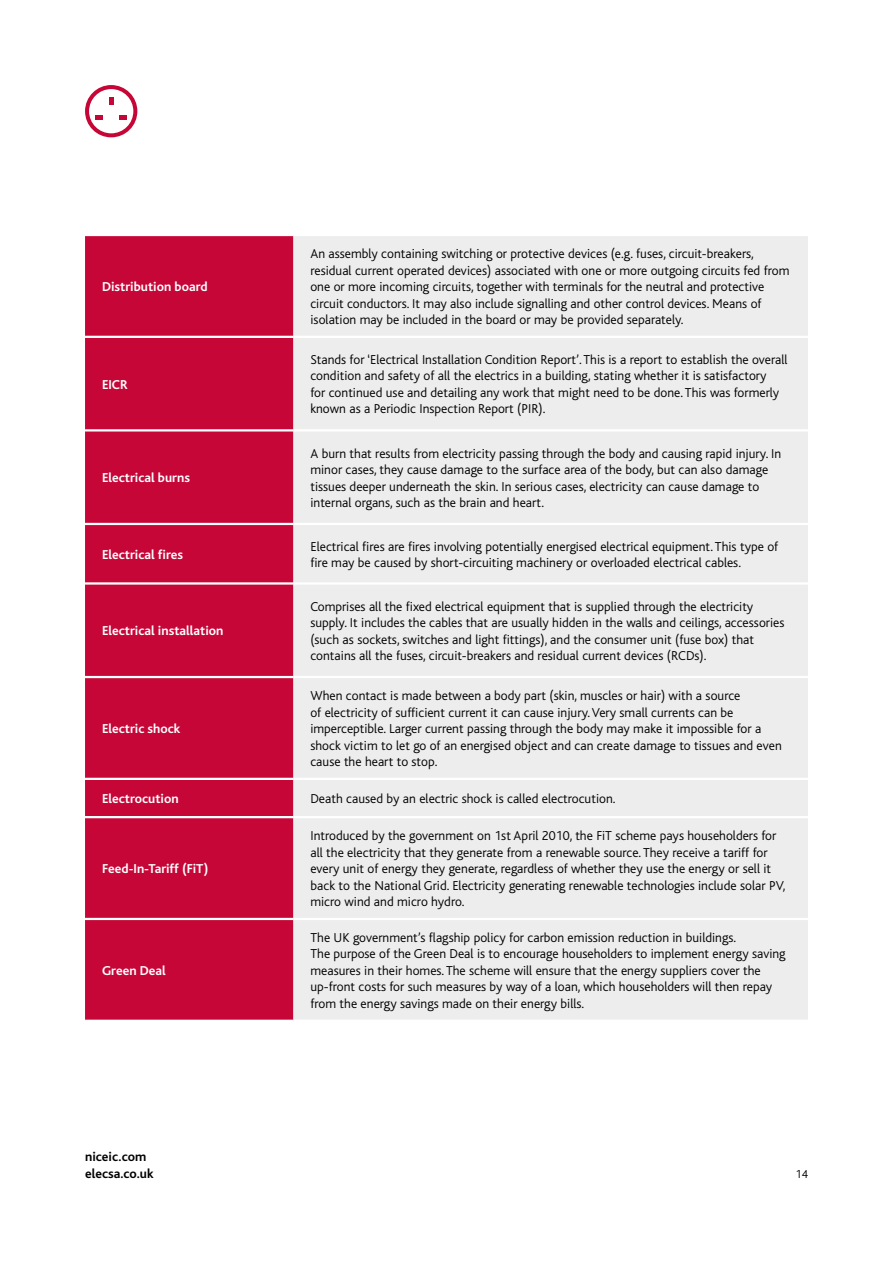
<style>
.page{position:relative;width:893px;height:1263px;background:#fff}
.page>*{position:absolute;margin:0;border:0;box-sizing:border-box;transform-origin:0 0}
.t1{font:300 13.5px/16.5px "Bliss";color:#000}
.t2{font:700 13.5px "Bliss";color:#fff}
.t3{font:700 13.5px/16.5px "Bliss";color:#000}
.t4{font:300 12px "Bliss";color:#000}
</style>
<div class="page">
<svg style="left:85px;top:236px;width:208px;height:784px;background:#c50738"></svg>
<div style="left:293px;top:236px;width:515px;height:784px;background:#ededed"></div>
<hr style="left:85px;top:336px;width:208px;height:2px;background:#fff">
<hr style="left:293px;top:336px;width:515px;height:2px;background:#fff">
<hr style="left:85px;top:429px;width:208px;height:2px;background:#fff">
<hr style="left:293px;top:429px;width:515px;height:2px;background:#fff">
<hr style="left:85px;top:523px;width:208px;height:2px;background:#fff">
<hr style="left:293px;top:523px;width:515px;height:2px;background:#fff">
<hr style="left:85px;top:582px;width:208px;height:3px;background:#fff">
<hr style="left:293px;top:582px;width:515px;height:3px;background:#fff">
<hr style="left:85px;top:676px;width:208px;height:2px;background:#fff">
<hr style="left:293px;top:676px;width:515px;height:2px;background:#fff">
<hr style="left:85px;top:816px;width:208px;height:2px;background:#fff">
<hr style="left:293px;top:816px;width:515px;height:2px;background:#fff">
<hr style="left:85px;top:918px;width:208px;height:2px;background:#fff">
<hr style="left:293px;top:918px;width:515px;height:2px;background:#fff">
<hr style="left:85px;top:778px;width:208px;height:2px;background:#fff">
<hr style="left:293px;top:778px;width:515px;height:2px;background:#fff">
<svg style="left:85px;top:85px;width:52px;height:52px"></svg>
<p class="t2" style="left:102px;top:280px;width:107px">Distribution board</p>
<p class="t2" style="left:102px;top:377px;width:27px">EICR</p>
<p class="t2" style="left:102px;top:471px;width:90px">Electrical burns</p>
<p class="t1" style="left:310px;top:246px;width:481px">An assembly containing switching or protective devices (e.g. fuses, circuit-breakers, residual current operated devices) associated with one or more outgoing circuits fed from one or more incoming circuits, together with terminals for the neutral and protective circuit conductors. It may also include signalling and other control devices. Means of isolation may be included in the board or may be provided separately.</p>
<p class="t1" style="left:310px;top:352px;width:479px">Stands for ‘Electrical Installation Condition Report’. This is a report to establish the overall condition and safety of all the electrics in a building, stating whether it is satisfactory<br>for continued use and detailing any work that might need to be done. This was formerly known as a Periodic Inspection Report (PIR).</p>
<p class="t1" style="left:310px;top:445px;width:472px">A burn that results from electricity passing through the body and causing rapid injury. In minor cases, they cause damage to the surface area of the body, but can also damage tissues deeper underneath the skin. In serious cases, electricity can cause damage to internal organs, such as the brain and heart.</p>
<p class="t2" style="left:102px;top:547px;width:83px">Electrical fires</p>
<p class="t1" style="left:310px;top:538px;width:469px">Electrical fires are fires involving potentially energised electrical equipment. This type of fire may be caused by short-circuiting machinery or overloaded electrical cables.</p>
<p class="t2" style="left:102px;top:624px;width:123px">Electrical installation</p>
<p class="t2" style="left:102px;top:722px;width:80px">Electric shock</p>
<p class="t1" style="left:310px;top:598px;width:475px">Comprises all the fixed electrical equipment that is supplied through the electricity supply. It includes the cables that are usually hidden in the walls and ceilings, accessories (such as sockets, switches and light fittings), and the consumer unit (fuse box) that contains all the fuses, circuit-breakers and residual current devices (RCDs).</p>
<p class="t1" style="left:310px;top:688px;width:473px">When contact is made between a body part (skin, muscles or hair) with a source<br>of electricity of sufficient current it can cause injury. Very small currents can be imperceptible. Larger current passing through the body may make it impossible for a shock victim to let go of an energised object and can create damage to tissues and even cause the heart to stop.</p>
<p class="t2" style="left:102px;top:792px;width:78px">Electrocution</p>
<p class="t1" style="left:310px;top:791px;width:307px">Death caused by an electric shock is called electrocution.</p>
<p class="t2" style="left:102px;top:862px;width:108px">Feed-In-Tariff (FiT)</p>
<p class="t2" style="left:102px;top:963px;width:65px">Green Deal</p>
<p class="t1" style="left:310px;top:828px;width:477px">Introduced by the government on 1st April 2010, the FiT scheme pays householders for all the electricity that they generate from a renewable source. They receive a tariff for every unit of energy they generate, regardless of whether they use the energy or sell it back to the National Grid. Electricity generating renewable technologies include solar PV, micro wind and micro hydro.</p>
<p class="t1" style="left:310px;top:929px;width:477px">The UK government’s flagship policy for carbon emission reduction in buildings.<br>The purpose of the Green Deal is to encourage householders to implement energy saving measures in their homes. The scheme will ensure that the energy suppliers cover the up-front costs for such measures by way of a loan, which householders will then repay from the energy savings made on their energy bills.</p>
<p class="t3" style="left:85px;top:1149px;width:70px">niceic.com elecsa.co.uk</p>
<p class="t4" style="left:796px;top:1168px;width:14px">14</p>
</div>
